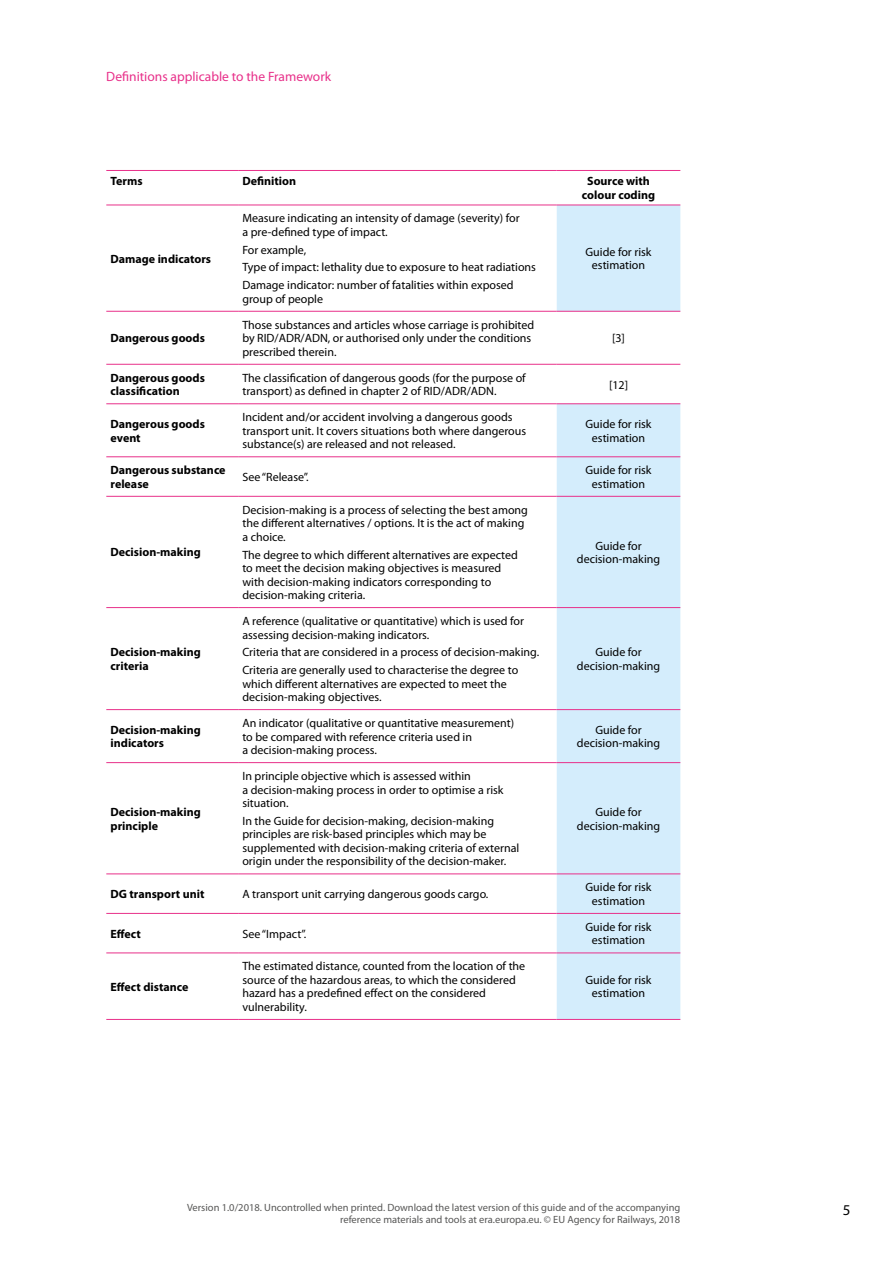
<style>
.page{position:relative;width:893px;height:1263px;background:#fff}
.page>*{position:absolute;margin:0;border:0;box-sizing:border-box;transform-origin:0 0}
.t1{font:15px "Myriad Pro";color:#000}
.t2{font:13.5px "Myriad Pro";color:#e8308a}
.Table_data{font:12px/13.5px "Myriad Pro";color:#000}
.Table_data-2{font:700 12px/13.5px "Myriad Pro";color:#000}
.Table_header{font:700 12px/13.5px "Myriad Pro";color:#000;text-align:center}
.t3{font:10.5px/12px "Myriad Pro";color:#575756;text-align:right}
</style>
<div class="page">
<svg style="left:557px;top:206px;width:123px;height:813px;background:#d8eefb"></svg>
<hr style="left:106px;top:873px;width:132px;height:1px;background:#e8308a">
<hr style="left:238px;top:873px;width:319px;height:1px;background:#e8308a">
<hr style="left:557px;top:873px;width:123px;height:1px;background:#e8308a">
<hr style="left:106px;top:311px;width:132px;height:1px;background:#e8308a">
<hr style="left:238px;top:311px;width:319px;height:1px;background:#e8308a">
<hr style="left:557px;top:311px;width:123px;height:1px;background:#e8308a">
<hr style="left:106px;top:364px;width:132px;height:1px;background:#e8308a">
<hr style="left:238px;top:364px;width:319px;height:1px;background:#e8308a">
<hr style="left:557px;top:364px;width:123px;height:1px;background:#e8308a">
<hr style="left:106px;top:403px;width:132px;height:1px;background:#e8308a">
<hr style="left:238px;top:403px;width:319px;height:1px;background:#e8308a">
<hr style="left:557px;top:403px;width:123px;height:1px;background:#e8308a">
<hr style="left:106px;top:456px;width:132px;height:1px;background:#e8308a">
<hr style="left:238px;top:456px;width:319px;height:1px;background:#e8308a">
<hr style="left:557px;top:456px;width:123px;height:1px;background:#e8308a">
<hr style="left:106px;top:496px;width:132px;height:1px;background:#e8308a">
<hr style="left:238px;top:496px;width:319px;height:1px;background:#e8308a">
<hr style="left:557px;top:496px;width:123px;height:1px;background:#e8308a">
<hr style="left:106px;top:607px;width:132px;height:1px;background:#e8308a">
<hr style="left:238px;top:607px;width:319px;height:1px;background:#e8308a">
<hr style="left:557px;top:607px;width:123px;height:1px;background:#e8308a">
<hr style="left:106px;top:709px;width:132px;height:1px;background:#e8308a">
<hr style="left:238px;top:709px;width:319px;height:1px;background:#e8308a">
<hr style="left:557px;top:709px;width:123px;height:1px;background:#e8308a">
<hr style="left:106px;top:762px;width:132px;height:1px;background:#e8308a">
<hr style="left:238px;top:762px;width:319px;height:1px;background:#e8308a">
<hr style="left:557px;top:762px;width:123px;height:1px;background:#e8308a">
<hr style="left:106px;top:913px;width:132px;height:1px;background:#e8308a">
<hr style="left:238px;top:913px;width:319px;height:1px;background:#e8308a">
<hr style="left:557px;top:913px;width:123px;height:1px;background:#e8308a">
<hr style="left:106px;top:952px;width:132px;height:1px;background:#e8308a">
<hr style="left:238px;top:952px;width:319px;height:1px;background:#e8308a">
<hr style="left:557px;top:952px;width:123px;height:1px;background:#e8308a">
<hr style="left:106px;top:1019px;width:132px;height:1px;background:#e8308a">
<hr style="left:238px;top:1019px;width:319px;height:1px;background:#e8308a">
<hr style="left:557px;top:1019px;width:123px;height:1px;background:#e8308a">
<hr style="left:106px;top:170px;width:132px;height:1px;background:#e8308a">
<hr style="left:238px;top:170px;width:319px;height:1px;background:#e8308a">
<hr style="left:557px;top:170px;width:123px;height:1px;background:#e8308a">
<hr style="left:106px;top:205px;width:132px;height:1px;background:#e8308a">
<hr style="left:238px;top:205px;width:319px;height:1px;background:#e8308a">
<hr style="left:557px;top:205px;width:123px;height:1px;background:#e8308a">
<p class="t2" style="left:106px;top:68px;width:226px">Definitions applicable to the Framework</p>
<p class="Table_header" style="left:111px;top:174px;width:34px">Terms</p>
<p class="Table_header" style="left:242px;top:174px;width:55px">Definition</p>
<p class="Table_header" style="left:582px;top:174px;width:75px">Source with colour coding</p>
<p class="Table_data-2" style="left:111px;top:251px;width:102px">Damage indicators</p>
<p class="Table_data-2" style="left:111px;top:331px;width:96px">Dangerous goods</p>
<p class="Table_data" style="left:242px;top:211px;width:279px">Measure indicating an intensity of damage (severity) for a pre-defined type of impact.</p>
<p class="Table_data" style="left:242px;top:243px;width:65px">For example,</p>
<p class="Table_data" style="left:242px;top:261px;width:295px">Type of impact: lethality due to exposure to heat radiations</p>
<p class="Table_data" style="left:242px;top:278px;width:273px">Damage indicator: number of fatalities within exposed group of people</p>
<p class="Table_data" style="left:242px;top:318px;width:293px">Those substances and articles whose carriage is prohibited by RID/ADR/ADN, or authorised only under the conditions prescribed therein.</p>
<p class="Table_data" style="left:585px;top:245px;width:68px;text-align:center">Guide for risk estimation</p>
<p class="Table_data" style="left:612px;top:331px;width:14px">[3]</p>
<p class="Table_data-2" style="left:111px;top:371px;width:96px">Dangerous goods classification</p>
<p class="Table_data" style="left:242px;top:371px;width:285px">The classification of dangerous goods (for the purpose of transport) as defined in chapter 2 of RID/ADR/ADN.</p>
<p class="Table_data" style="left:609px;top:378px;width:21px">[12]</p>
<p class="Table_data-2" style="left:111px;top:417px;width:96px">Dangerous goods event</p>
<p class="Table_data" style="left:242px;top:410px;width:285px">Incident and/or accident involving a dangerous goods transport unit. It covers situations both where dangerous substance(s) are released and not released.</p>
<p class="Table_data" style="left:585px;top:417px;width:68px;text-align:center">Guide for risk estimation</p>
<p class="Table_data-2" style="left:111px;top:463px;width:117px">Dangerous substance release</p>
<p class="Table_data" style="left:242px;top:470px;width:68px">See “Release”.</p>
<p class="Table_data" style="left:585px;top:463px;width:68px;text-align:center">Guide for risk estimation</p>
<p class="Table_data-2" style="left:111px;top:545px;width:92px">Decision-making</p>
<p class="Table_data-2" style="left:111px;top:645px;width:92px">Decision-making criteria</p>
<p class="Table_data" style="left:242px;top:503px;width:287px">Decision-making is a process of selecting the best among the different alternatives / options. It is the act of making a choice.</p>
<p class="Table_data" style="left:242px;top:548px;width:277px">The degree to which different alternatives are expected to meet the decision making objectives is measured with decision‑making indicators corresponding to decision‑making criteria.</p>
<p class="Table_data" style="left:577px;top:539px;width:85px;text-align:center">Guide for decision‑making</p>
<p class="Table_data" style="left:242px;top:614px;width:283px">A reference (qualitative or quantitative) which is used for assessing decision‑making indicators.</p>
<p class="Table_data" style="left:242px;top:645px;width:298px">Criteria that are considered in a process of decision‑making.</p>
<p class="Table_data" style="left:242px;top:663px;width:277px">Criteria are generally used to characterise the degree to which different alternatives are expected to meet the decision‑making objectives.</p>
<p class="Table_data" style="left:577px;top:645px;width:85px;text-align:center">Guide for decision‑making</p>
<p class="Table_data-2" style="left:111px;top:723px;width:92px">Decision-making indicators</p>
<p class="Table_data" style="left:242px;top:716px;width:273px">An indicator (qualitative or quantitative measurement) to be compared with reference criteria used in<br>a decision‑making process.</p>
<p class="Table_data" style="left:577px;top:723px;width:85px;text-align:center">Guide for decision‑making</p>
<p class="Table_data-2" style="left:111px;top:805px;width:92px">Decision-making principle</p>
<p class="Table_data" style="left:242px;top:769px;width:263px">In principle objective which is assessed within<br>a decision‑making process in order to optimise a risk situation.</p>
<p class="Table_data" style="left:242px;top:814px;width:278px">In the Guide for decision‑making, decision‑making principles are risk-based principles which may be supplemented with decision‑making criteria of external origin under the responsibility of the decision-maker.</p>
<p class="Table_data" style="left:577px;top:805px;width:85px;text-align:center">Guide for decision‑making</p>
<p class="Table_data-2" style="left:111px;top:887px;width:95px">DG transport unit</p>
<p class="Table_data" style="left:242px;top:887px;width:248px">A transport unit carrying dangerous goods cargo.</p>
<p class="Table_data" style="left:585px;top:880px;width:68px;text-align:center">Guide for risk estimation</p>
<p class="Table_data-2" style="left:111px;top:926px;width:32px">Effect</p>
<p class="Table_data" style="left:242px;top:927px;width:66px">See “Impact”.</p>
<p class="Table_data" style="left:585px;top:920px;width:68px;text-align:center">Guide for risk estimation</p>
<p class="Table_data-2" style="left:111px;top:979px;width:79px">Effect distance</p>
<p class="Table_data" style="left:242px;top:959px;width:284px">The estimated distance, counted from the location of the source of the hazardous areas, to which the considered hazard has a predefined effect on the considered vulnerability.</p>
<p class="Table_data" style="left:585px;top:973px;width:68px;text-align:center">Guide for risk estimation</p>
<p class="t3" style="left:187px;top:1201px;width:495px">Version 1.0/2018. Uncontrolled when printed. Download the latest version of this guide and of the accompanying reference materials and tools at era.europa.eu. © EU Agency for Railways, 2018</p>
<p class="t1" style="left:843px;top:1201px;width:9px">5</p>
</div>
